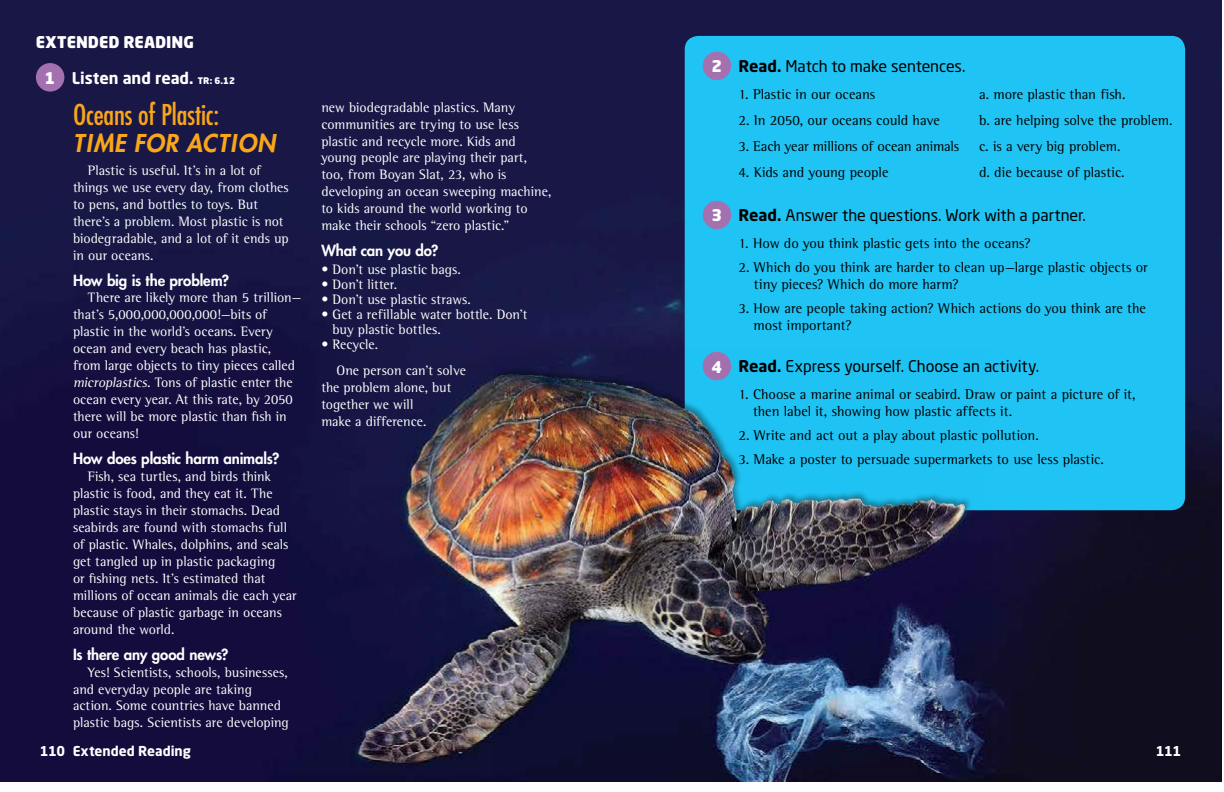
<style>
.page{position:relative;width:1224px;height:792px;background:#fff}
.page>*{position:absolute;margin:0;border:0;box-sizing:border-box;transform-origin:0 0}
.t1{font:condensed 27.9px "Futura Std";letter-spacing:-.005em;color:#faa61a}
.t2{font:italic 800 23.9px "Futura Std";letter-spacing:.035em;color:#faa61a}
.t3{font:16px "Neo Sans Std";letter-spacing:-.005em;color:#000}
.t4{font:700 16px "Neo Sans Std";color:#fff}
.t5{font:900 16px "Neo Sans Std";color:#fff}
.t6{font:800 15px "Futura Std";letter-spacing:-.005em;color:#fff}
.t7{font:14.5px/17px "Rotis Semi Serif Std";letter-spacing:-.005em;color:#000}
.t8{font:14px/17px "Rotis Semi Serif Std";color:#fff}
.t9{font:700 13.5px "Neo Sans Std";color:#fff}
.s1{font-weight:900}
.s2{font-weight:900;font-size:9px}
.s3{font-style:italic}
.s4{font-weight:700}
</style>
<div class="page">
<img style="left:0;top:0;width:1221px;height:781px">
<div style="left:685px;top:36px;width:500px;height:474px;background:#20c4f4;border-radius:13px"></div>
<div style="left:703px;top:52px;width:28px;height:28px;background:#a471b0;border-radius:50%"></div>
<div style="left:703px;top:201px;width:28px;height:28px;background:#a471b0;border-radius:50%"></div>
<div style="left:36px;top:63px;width:28px;height:29px;background:#a471b0;border-radius:50%"></div>
<img style="left:494px;top:349px;width:497px;height:432px">
<p class="t5" style="left:36px;top:32px;width:160px">EXTENDED READING</p>
<p class="t4" style="left:45px;top:67px;width:192px"><span class="s1">1</span> Listen and read. <span class="s2">TR: 6.12</span></p>
<h1 class="t1" style="left:73px;top:98px;width:148px">Oceans of Plastic:</h1>
<h2 class="t2" style="left:73px;top:128px;width:204px">TIME FOR ACTION</h2>
<p class="t8" style="left:73px;top:162px;width:217px;text-indent:15px">Plastic is useful. It’s in a lot of things we use every day, from clothes to pens, and bottles to toys. But there’s a problem. Most plastic is not biodegradable, and a lot of it ends up in our oceans.</p>
<p class="t6" style="left:73px;top:270px;width:158px">How big is the problem?</p>
<p class="t8" style="left:73px;top:289px;width:230px;text-indent:15px">There are likely more than 5 trillion— that’s 5,000,000,000,000!—bits of plastic in the world’s oceans. Every ocean and every beach has plastic, from large objects to tiny pieces called <span class="s3">microplastics.</span> Tons of plastic enter the ocean every year. At this rate, by 2050 there will be more plastic than fish in our oceans!</p>
<p class="t6" style="left:73px;top:449px;width:208px">How does plastic harm animals?</p>
<p class="t8" style="left:73px;top:468px;width:225px;text-indent:15px">Fish, sea turtles, and birds think plastic is food, and they eat it. The plastic stays in their stomachs. Dead seabirds are found with stomachs full of plastic. Whales, dolphins, and seals get tangled up in plastic packaging<br>or fishing nets. It’s estimated that millions of ocean animals die each year because of plastic garbage in oceans around the world.</p>
<p class="t6" style="left:73px;top:645px;width:157px">Is there any good news?</p>
<p class="t8" style="left:73px;top:663px;width:217px;text-indent:15px">Yes! Scientists, schools, businesses, and everyday people are taking action. Some countries have banned plastic bags. Scientists are developing</p>
<p class="t8" style="left:321px;top:98px;width:231px">new biodegradable plastics. Many communities are trying to use less plastic and recycle more. Kids and young people are playing their part, too, from Boyan Slat, 23, who is developing an ocean sweeping machine, to kids around the world working to make their schools “zero plastic.”</p>
<p class="t6" style="left:321px;top:241px;width:119px">What can you do?</p>
<p class="t8" style="left:321px;top:261px;width:141px">• Don’t use plastic bags.</p>
<p class="t8" style="left:321px;top:276px;width:77px">• Don’t litter.</p>
<p class="t8" style="left:321px;top:291px;width:151px">• Don’t use plastic straws.</p>
<p class="t8" style="left:333px;top:307px;width:196px;line-height:15px;text-indent:-11px">• Get a refillable water bottle. Don’t buy plastic bottles.</p>
<p class="t8" style="left:336px;top:331px;width:131px;line-height:25.9px;text-indent:-15px">• Recycle.<br>One person can’t solve</p>
<p class="t8" style="left:321px;top:379px;width:131px">the problem alone, but together we will<br>make a difference.</p>
<p class="t5" style="left:711px;top:56px;width:12px">2</p>
<p class="t5" style="left:711px;top:205px;width:12px">3</p>
<p class="t5" style="left:711px;top:356px;width:12px">4</p>
<p class="t3" style="left:739px;top:56px;width:228px"><span class="s4">Read.</span> Match to make sentences.</p>
<p class="t7" style="left:739px;top:86px;width:138px">1. Plastic in our oceans</p>
<p class="t7" style="left:979px;top:86px;width:148px">a. more plastic than fish.</p>
<p class="t7" style="left:739px;top:112px;width:203px">2. In 2050, our oceans could have</p>
<p class="t7" style="left:979px;top:112px;width:195px">b. are helping solve the problem.</p>
<p class="t7" style="left:739px;top:137px;width:222px">3. Each year millions of ocean animals</p>
<p class="t7" style="left:979px;top:137px;width:143px">c. is a very big problem.</p>
<p class="t7" style="left:739px;top:163px;width:151px">4. Kids and young people</p>
<p class="t7" style="left:979px;top:163px;width:147px">d. die because of plastic.</p>
<p class="t3" style="left:739px;top:206px;width:349px"><span class="s4">Read.</span> Answer the questions. Work with a partner.</p>
<p class="t7" style="left:739px;top:235px;width:294px">1. How do you think plastic gets into the oceans?</p>
<p class="t7" style="left:754px;top:259px;width:395px;text-indent:-15px">2. Which do you think are harder to clean up—large plastic objects or tiny pieces? Which do more harm?</p>
<p class="t7" style="left:754px;top:300px;width:394px;text-indent:-15px">3. How are people taking action? Which actions do you think are the most important?</p>
<p class="t3" style="left:739px;top:357px;width:302px"><span class="s4">Read.</span> Express yourself. Choose an activity.</p>
<p class="t7" style="left:753px;top:386px;width:384px;text-indent:-14px">1. Choose a marine animal or seabird. Draw or paint a picture of it, then label it, showing how plastic affects it.</p>
<p class="t7" style="left:739px;top:427px;width:302px">2. Write and act out a play about plastic pollution.</p>
<p class="t7" style="left:739px;top:451px;width:367px">3. Make a poster to persuade supermarkets to use less plastic.</p>
<p class="t9" style="left:40px;top:743px;width:152px">110 Extended Reading</p>
<p class="t9" style="left:1156px;top:743px;width:27px">111</p>
</div>
